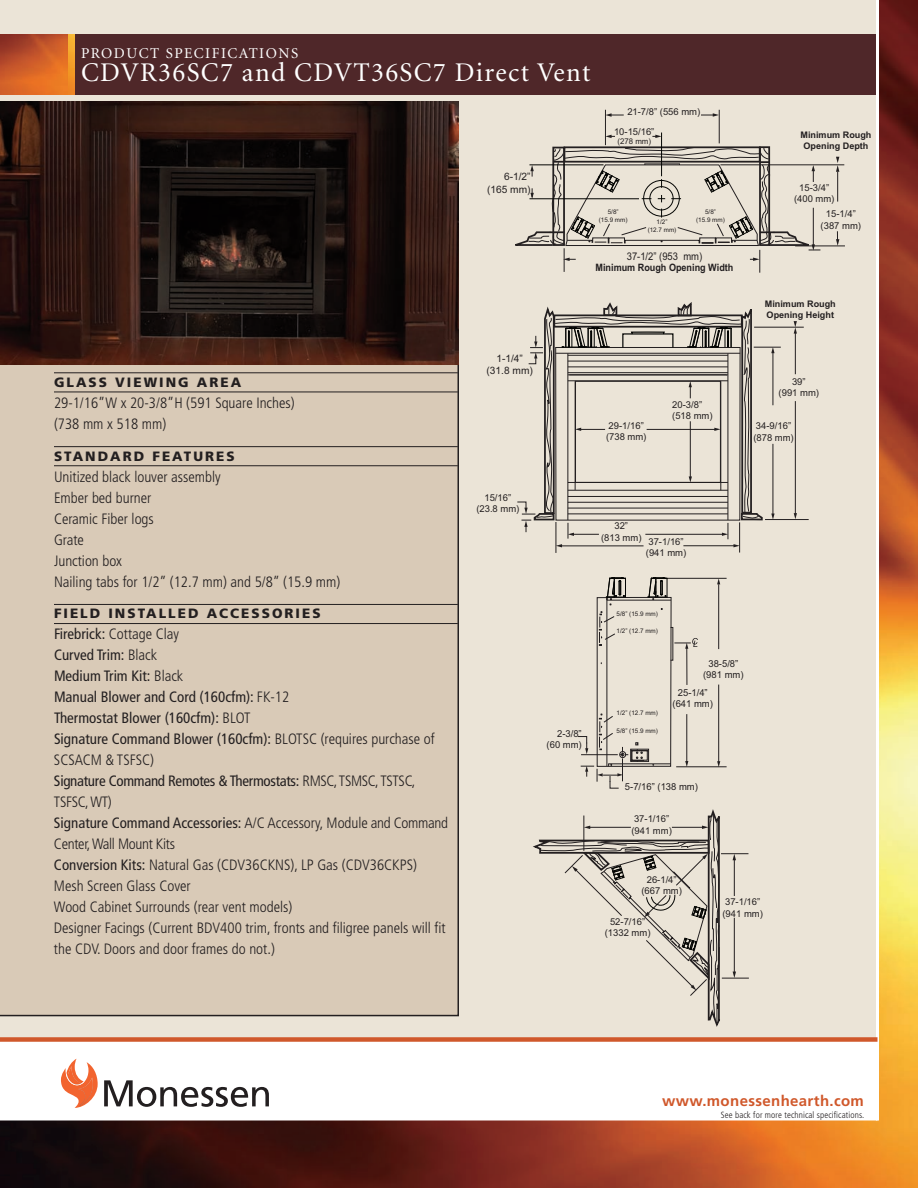
<style>
.page{position:relative;width:918px;height:1188px;background:#fff}
.page>*{position:absolute;margin:0;border:0;box-sizing:border-box;transform-origin:0 0}
.t1{font:27px "Minion";letter-spacing:.05em;color:#fff}
.t2{font:300 condensed 15px/21px "Frutiger";color:#231f20}
.t3{font:700 15px "Frutiger";letter-spacing:.025em;color:#d0582b}
.t4{font:15px "Minion";letter-spacing:.1em;color:#fff}
.t5{font:900 13.5px "Frutiger";letter-spacing:.15em;color:#231f20}
.t6{font:10.65px "Arial";color:#231f20;scale:.89 1}
.t7{font:10.2px/12.1px "Arial";color:#231f20;text-align:center}
.t8{font:700 10.2px "Arial";color:#231f20;scale:.89 1}
.t9{font:9.6px/11.4px "Arial";color:#231f20;text-align:center}
.t10{font:9.45px/11.4px "Arial";color:#231f20}
.t11{font:700 9px/10.8px "Arial";color:#231f20;text-align:center}
.t12{font:300 condensed 9px "Frutiger";letter-spacing:.015em;color:#231f20}
.t13{font:7.8px "Arial";color:#231f20}
.t14{font:6.3px/7.5px "Arial";color:#231f20;text-align:center}
.s1{font-weight:400}
</style>
<div class="page">
<img style="left:0;top:0;width:918px;height:1188px">
<div style="left:0;top:34px;width:878px;height:61px;background:#4f2729"></div>
<hr style="left:605px;top:110px;width:1px;height:35px;background:#231f20">
<hr style="left:719px;top:110px;width:1px;height:33px;background:#231f20">
<svg style="left:701px;top:113px;width:18px;height:4px"></svg>
<svg style="left:606px;top:113px;width:18px;height:4px"></svg>
<hr style="left:795px;top:246px;width:50px;height:1px;background:#231f20">
<hr style="left:720px;top:165px;width:124px;height:1px;background:#231f20">
<hr style="left:556px;top:522px;width:1px;height:31px;background:#231f20">
<hr style="left:739px;top:522px;width:1px;height:31px;background:#231f20">
<hr style="left:765px;top:519px;width:44px;height:1px;background:#231f20">
<hr style="left:754px;top:327px;width:50px;height:1px;background:#231f20">
<hr style="left:795px;top:332px;width:1px;height:42px;background:#231f20">
<hr style="left:795px;top:401px;width:1px;height:113px;background:#231f20">
<svg style="left:794px;top:513px;width:3px;height:6px"></svg>
<div style="left:759px;top:146px;width:11px;height:100px;border:2px solid #231f20"></div>
<hr style="left:837px;top:172px;width:1px;height:30px;background:#231f20">
<svg style="left:836px;top:231px;width:3px;height:15px"></svg>
<svg style="left:836px;top:157px;width:3px;height:15px"></svg>
<hr style="left:667px;top:578px;width:60px;height:1px;background:#231f20">
<hr style="left:676px;top:766px;width:51px;height:1px;background:#231f20">
<hr style="left:718px;top:584px;width:1px;height:65px;background:#231f20">
<hr style="left:718px;top:685px;width:1px;height:77px;background:#231f20">
<svg style="left:717px;top:578px;width:3px;height:6px"></svg>
<svg style="left:717px;top:761px;width:3px;height:6px"></svg>
<svg style="left:794px;top:321px;width:3px;height:13px"></svg>
<hr style="left:661px;top:133px;width:1px;height:43px;background:#040503">
<svg style="left:505px;top:147px;width:315px;height:126px;background:#cec8bd"></svg>
<svg style="left:530px;top:797px;width:219px;height:230px;background:#d9d2c6"></svg>
<svg style="left:517px;top:300px;width:264px;height:247px;background:#cdc6bb"></svg>
<div style="left:622px;top:333px;width:52px;height:15px;border:1px solid #040503"></div>
<svg style="left:652px;top:135px;width:10px;height:3px"></svg>
<svg style="left:606px;top:135px;width:9px;height:3px"></svg>
<hr style="left:529px;top:165px;width:75px;height:1px;background:#040503">
<hr style="left:529px;top:198px;width:110px;height:1px;background:#040503">
<svg style="left:577px;top:577px;width:121px;height:212px;background:#dbd5c9"></svg>
<img style="left:68px;top:34px;width:6px;height:60px">
<img style="left:0;top:34px;width:68px;height:60px">
<hr style="left:876px;top:0;width:3px;height:1120px;background:#fff">
<div style="left:0;top:364px;width:459px;height:652px;background:#d9cab7"></div>
<hr style="left:54px;top:372px;width:404px;height:1px;background:#231f20">
<hr style="left:54px;top:392px;width:404px;height:1px;background:#231f20">
<hr style="left:54px;top:446px;width:404px;height:1px;background:#231f20">
<hr style="left:54px;top:465px;width:404px;height:1px;background:#231f20">
<hr style="left:54px;top:604px;width:404px;height:1px;background:#231f20">
<hr style="left:54px;top:623px;width:404px;height:1px;background:#231f20">
<svg style="left:104px;top:1080px;width:165px;height:27px"></svg>
<svg style="left:61px;top:1059px;width:37px;height:49px"></svg>
<div style="left:0;top:1037px;width:878px;height:5px;background:#d0582b"></div>
<img style="left:0;top:101px;width:459px;height:263px">
<p class="t4" style="left:81px;top:47px;width:219px">PRODUCT SPECIFICATIONS</p>
<h1 class="t1" style="left:81px;top:62px;width:511px">CDVR36SC7 and CDVT36SC7 Direct Vent</h1>
<p class="t10" style="left:614px;top:102px;width:88px;line-height:19.5px;text-indent:13px">21-7/8” (556 mm)<br>10-15/16”</p>
<p class="t13" style="left:617px;top:136px;width:35px">(278 mm)</p>
<p class="t7" style="left:487px;top:171px;width:45px;text-align:right">6-1/2” (165 mm)</p>
<p class="t14" style="left:599px;top:208px;width:30px">5/8”<br>(15.9 mm)</p>
<p class="t14" style="left:696px;top:208px;width:30px">5/8”<br>(15.9 mm)</p>
<p class="t14" style="left:648px;top:219px;width:30px">1/2”<br>(12.7 mm)</p>
<p class="t6" style="left:627px;top:250px;width:86px">37-1/2” (953 mm)</p>
<p class="t8" style="left:596px;top:261px;width:156px">Minimum Rough Opening Width</p>
<p class="t11" style="left:801px;top:130px;width:72px">Minimum Rough<br>Opening Depth</p>
<p class="t10" style="left:794px;top:182px;width:42px;text-align:center">15-3/4” (400 mm)</p>
<p class="t10" style="left:821px;top:208px;width:42px;text-align:center">15-1/4” (387 mm)</p>
<p class="t11" style="left:765px;top:299px;width:72px;text-align:left">Minimum Rough<br>Opening Height</p>
<p class="t5" style="left:54px;top:377px;width:189px">GLASS VIEWING AREA</p>
<p class="t2" style="left:54px;top:393px;width:242px">29-1/16”W x 20-3/8”H (591 Square Inches) (738 mm x 518 mm)</p>
<p class="t5" style="left:54px;top:451px;width:182px">STANDARD FEATURES</p>
<p class="t2" style="left:54px;top:467px;width:288px">Unitized black louver assembly<br>Ember bed burner<br>Ceramic Fiber logs<br>Grate<br>Junction box<br>Nailing tabs for 1/2” (12.7 mm) and 5/8” (15.9 mm)</p>
<p class="t5" style="left:54px;top:608px;width:268px">FIELD INSTALLED ACCESSORIES</p>
<p class="t2" style="left:54px;top:625px;width:396px"><span class="s1">Firebrick:</span> Cottage Clay<br><span class="s1">Curved Trim:</span> Black<br><span class="s1">Medium Trim Kit:</span> Black<br><span class="s1">Manual Blower and Cord (160cfm):</span> FK-12<br><span class="s1">Thermostat Blower (160cfm):</span> BLOT<br><span class="s1">Signature Command Blower (160cfm):</span> BLOTSC (requires purchase of SCSACM &amp; TSFSC)<br><span class="s1">Signature Command Remotes &amp; Thermostats:</span> RMSC, TSMSC, TSTSC, TSFSC,WT)<br><span class="s1">Signature Command Accessories:</span> A/C Accessory, Module and Command Center,Wall Mount Kits<br><span class="s1">Conversion Kits:</span> Natural Gas (CDV36CKNS), LP Gas (CDV36CKPS)<br>Mesh Screen Glass Cover<br>Wood Cabinet Surrounds (rear vent models)<br>Designer Facings (Current BDV400 trim, fronts and filigree panels will fit the CDV. Doors and door frames do not.)</p>
<p class="t7" style="left:487px;top:352px;width:48px">1-1/4” (31.8 mm)</p>
<p class="t10" style="left:476px;top:492px;width:45px;text-align:center">15/16” (23.8 mm)</p>
<p class="t10" style="left:606px;top:420px;width:42px">29-1/16” (738 mm)</p>
<p class="t10" style="left:672px;top:399px;width:42px">20-3/8” (518 mm)</p>
<p class="t10" style="left:601px;top:519px;width:84px;line-height:15.3px;text-indent:13px">32”<br>(813 mm) 37-1/16”</p>
<p class="t10" style="left:646px;top:547px;width:42px">(941 mm)</p>
<p class="t10" style="left:779px;top:376px;width:42px;text-align:center">39”<br>(991 mm)</p>
<p class="t10" style="left:753px;top:420px;width:42px">34-9/16” (878 mm)</p>
<p class="t9" style="left:547px;top:728px;width:37px;text-align:right">2-3/8” (60 mm)</p>
<p class="t14" style="left:617px;top:610px;width:43px">5/8” (15.9 mm)</p>
<p class="t14" style="left:617px;top:627px;width:43px">1/2” (12.7 mm)</p>
<p class="t14" style="left:617px;top:709px;width:43px">1/2” (12.7 mm)</p>
<p class="t14" style="left:617px;top:727px;width:43px">5/8” (15.9 mm)</p>
<p class="t9" style="left:703px;top:658px;width:42px">38-5/8” (981 mm)</p>
<p class="t9" style="left:673px;top:687px;width:42px">25-1/4” (641 mm)</p>
<p class="t9" style="left:625px;top:781px;width:74px">5-7/16” (138 mm)</p>
<p class="t10" style="left:631px;top:814px;width:42px">37-1/16” (941 mm)</p>
<p class="t10" style="left:642px;top:874px;width:42px;text-align:center">26-1/4” (667 mm)</p>
<p class="t10" style="left:605px;top:916px;width:47px;text-align:center">52-7/16” (1332 mm)</p>
<p class="t10" style="left:722px;top:896px;width:42px">37-1/16” (941 mm)</p>
<p class="t3" style="left:662px;top:1095px;width:203px">www.monessenhearth.com</p>
<p class="t12" style="left:721px;top:1112px;width:145px">See back for more technical specifications.</p>
</div>
